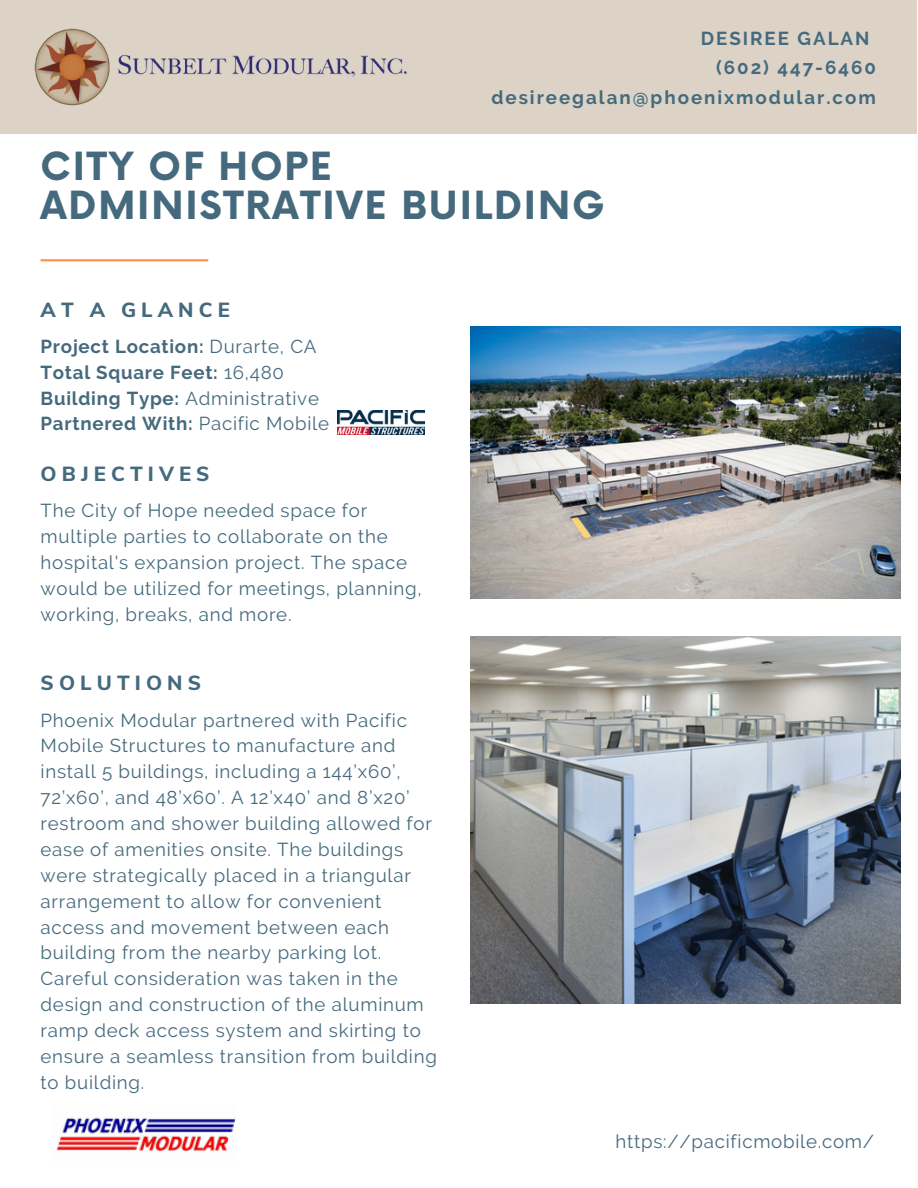
<style>
.page{position:relative;width:918px;height:1188px;background:#fff}
.page>*{position:absolute;margin:0;border:0;box-sizing:border-box;transform-origin:0 0}
.t1{font:700 37.8px/38.2px "Now";letter-spacing:.05em;color:#456a7d}
.t2{font:800 20.4px "Nunito Sans";letter-spacing:.25em;color:#456a7d}
.t3{font:18.75px/25.8px "Raleway";letter-spacing:.04em;color:#456a7d}
.t4{font:700 18.75px/25.8px "Raleway";letter-spacing:.04em;color:#456a7d}
.t5{font:700 18.75px "Raleway";letter-spacing:.105em;color:#456a7d}
.s1{font-weight:400}
</style>
<div class="page">
<hr style="left:41px;top:259px;width:167px;height:2px;background:#ff914d">
<img style="left:338px;top:410px;width:86px;height:25px">
<img style="left:56px;top:1117px;width:180px;height:35px">
<img style="left:471px;top:327px;width:429px;height:272px">
<img style="left:471px;top:637px;width:429px;height:367px">
<div style="left:0;top:0;width:917px;height:133px;background:#dcd3c6"></div>
<img style="left:34px;top:29px;width:373px;height:77px">
<p class="t5" style="left:701px;top:27px;width:170px">DESIREE GALAN</p>
<p class="t5" style="left:716px;top:57px;width:161px">(602) 447-6460</p>
<p class="t5" style="left:491px;top:86px;width:386px">desireegalan@phoenixmodular.com</p>
<h1 class="t1" style="left:41px;top:150px;width:566px">CITY OF HOPE<br>ADMINISTRATIVE BUILDING</h1>
<p class="t2" style="left:41px;top:296px;width:191px">AT A GLANCE</p>
<p class="t4" style="left:41px;top:333px;width:290px">Project Location: <span class="s1">Durarte, CA<br></span>Total Square Feet: <span class="s1">16,480<br></span>Building Type: <span class="s1">Administrative<br></span>Partnered With: <span class="s1">Pacific Mobile</span></p>
<p class="t2" style="left:41px;top:460px;width:170px">OBJECTIVES</p>
<p class="t3" style="left:41px;top:498px;width:383px">The City of Hope needed space for multiple parties to collaborate on the hospital's expansion project. The space would be utilized for meetings, planning, working, breaks, and more.</p>
<p class="t2" style="left:41px;top:670px;width:162px">SOLUTIONS</p>
<p class="t3" style="left:41px;top:707px;width:398px">Phoenix Modular partnered with Pacific Mobile Structures to manufacture and install 5 buildings, including a 144’x60’, 72’x60’, and 48’x60’. A 12’x40’ and 8’x20’ restroom and shower building allowed for ease of amenities onsite. The buildings were strategically placed in a triangular arrangement to allow for convenient access and movement between each building from the nearby parking lot.<br>Careful consideration was taken in the design and construction of the aluminum ramp deck access system and skirting to ensure a seamless transition from building to building.</p>
<p class="t3" style="left:616px;top:1128px;width:260px">https://pacificmobile.com/</p>
</div>
